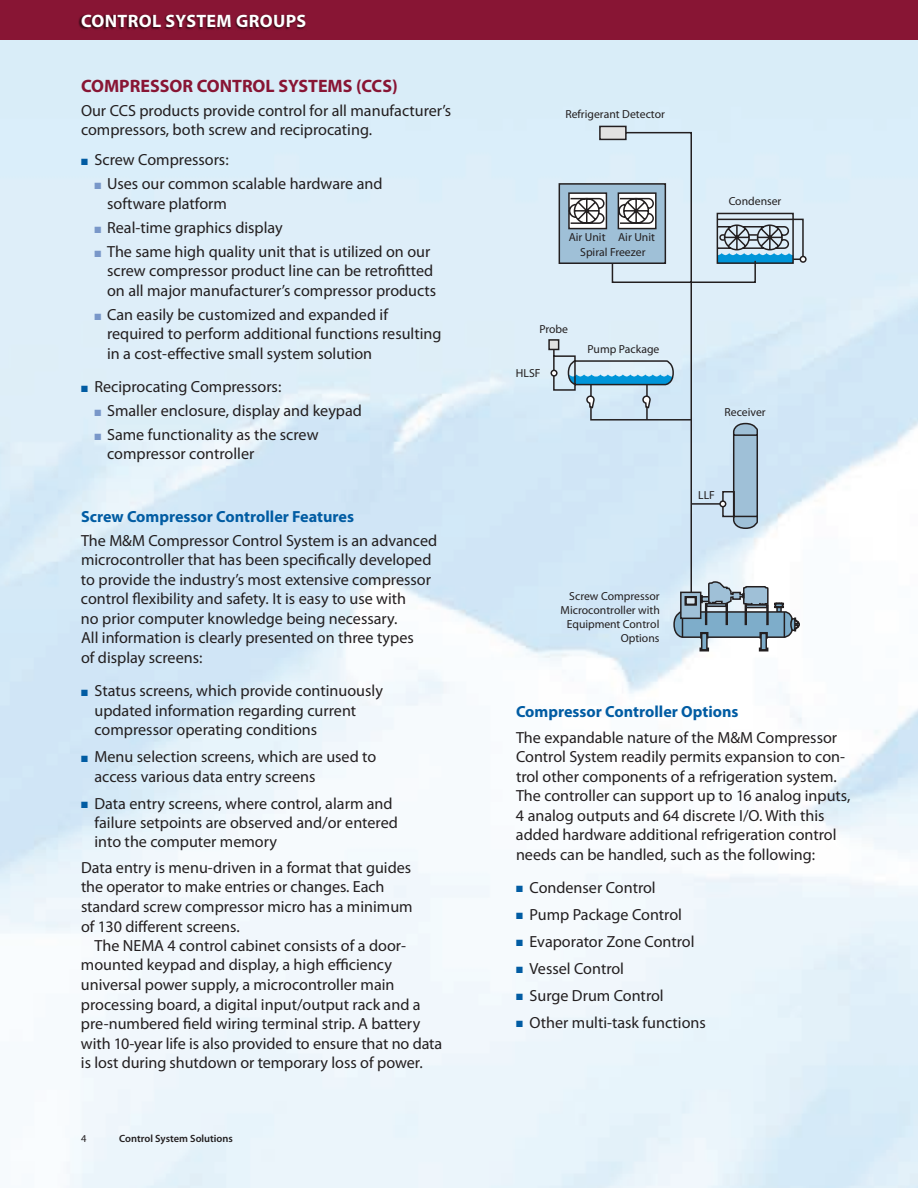
<style>
.page{position:relative;width:918px;height:1188px;background:#fff}
.page>*{position:absolute;margin:0;border:0;box-sizing:border-box;transform-origin:0 0}
.t1{font:700 18px "Myriad Pro";color:#881534}
.t2{font:700 18px "Myriad Pro";letter-spacing:.02em;color:#fff}
.t3{font:16.2px/19.5px "Myriad Pro";color:#231f20}
.t4{font:700 16.2px "Myriad Pro";color:#015ca3}
.t5{font:11.7px/14px "Myriad Pro";color:#231f20;text-align:right}
.t6{font:600 10.5px "Myriad Pro";color:#231f20}
.t7{font:10.5px "Myriad Pro";color:#231f20}
.s1{color:#015ca3}
.s2{color:#7997c9}
</style>
<div class="page">
<div style="left:559px;top:184px;width:106px;height:79px;background:#9fc0d7"></div>
<div style="left:559px;top:183px;width:107px;height:81px;border:2px solid #231f20"></div>
<svg style="left:568px;top:192px;width:30px;height:38px"></svg>
<svg style="left:598px;top:125px;width:206px;height:470px"></svg>
<svg style="left:617px;top:192px;width:189px;height:73px"></svg>
<div style="left:800px;top:256px;width:7px;height:7px;border:2px solid #231f20;border-radius:50%"></div>
<div style="left:549px;top:340px;width:10px;height:9px;background:#e2e2e1"></div>
<div style="left:548px;top:339px;width:11px;height:11px;border:2px solid #231f20"></div>
<svg style="left:551px;top:348px;width:208px;height:182px"></svg>
<div style="left:551px;top:370px;width:7px;height:7px;border:2px solid #231f20;border-radius:50%"></div>
<div style="left:702px;top:633px;width:5px;height:17px;background:#7eadca"></div>
<div style="left:701px;top:633px;width:7px;height:18px;border:2px solid #231f20"></div>
<svg style="left:699px;top:647px;width:11px;height:4px"></svg>
<div style="left:761px;top:633px;width:5px;height:17px;background:#7eadca"></div>
<div style="left:760px;top:633px;width:7px;height:18px;border:2px solid #231f20"></div>
<svg style="left:758px;top:647px;width:11px;height:4px"></svg>
<svg style="left:673px;top:580px;width:128px;height:59px"></svg>
<div style="left:0;top:0;width:918px;height:40px;background:#881534"></div>
<div style="left:78px;top:14px;width:228px;height:16px;background:#000;opacity:.6"></div>
<p class="t2" style="left:81px;top:11px;width:227px">CONTROL SYSTEM GROUPS</p>
<p class="t1" style="left:81px;top:76px;width:318px">COMPRESSOR CONTROL SYSTEMS (CCS)</p>
<p class="t3" style="left:81px;top:101px;width:372px">Our CCS products provide control for all manufacturer’s compressors, both screw and reciprocating.</p>
<p class="t3" style="left:81px;top:151px;width:149px"><span class="s1">■</span> Screw Compressors:</p>
<p class="t3" style="left:107px;top:175px;width:277px;text-indent:-13px"><span class="s2">■</span> Uses our common scalable hardware and software platform</p>
<p class="t3" style="left:94px;top:218px;width:190px"><span class="s2">■</span> Real-time graphics display</p>
<p class="t3" style="left:107px;top:242px;width:331px;text-indent:-13px"><span class="s2">■</span> The same high quality unit that is utilized on our screw compressor product line can be retrofitted on all major manufacturer’s compressor products</p>
<p class="t3" style="left:107px;top:305px;width:336px;text-indent:-13px"><span class="s2">■</span> Can easily be customized and expanded if required to perform additional functions resulting in a cost-effective small system solution</p>
<p class="t3" style="left:81px;top:377px;width:202px"><span class="s1">■</span> Reciprocating Compressors:</p>
<p class="t3" style="left:94px;top:401px;width:269px"><span class="s2">■</span> Smaller enclosure, display and keypad</p>
<p class="t3" style="left:107px;top:425px;width:213px;line-height:19px;text-indent:-13px"><span class="s2">■</span> Same functionality as the screw compressor controller</p>
<p class="t4" style="left:81px;top:507px;width:275px">Screw Compressor Controller Features</p>
<p class="t3" style="left:81px;top:531px;width:358px">The M&amp;M Compressor Control System is an advanced microcontroller that has been specifically developed to provide the industry’s most extensive compressor control flexibility and safety. It is easy to use with<br>no prior computer knowledge being necessary.<br>All information is clearly presented on three types<br>of display screens:</p>
<p class="t3" style="left:94px;top:681px;width:290px;text-indent:-13px"><span class="s1">■</span> Status screens, which provide continuously updated information regarding current compressor operating conditions</p>
<p class="t3" style="left:94px;top:747px;width:283px;text-indent:-13px"><span class="s1">■</span> Menu selection screens, which are used to access various data entry screens</p>
<p class="t3" style="left:94px;top:794px;width:305px;text-indent:-13px"><span class="s1">■</span> Data entry screens, where control, alarm and failure setpoints are observed and/or entered into the computer memory</p>
<p class="t3" style="left:81px;top:858px;width:333px">Data entry is menu-driven in a format that guides the operator to make entries or changes. Each standard screw compressor micro has a minimum of 130 different screens.</p>
<p class="t3" style="left:81px;top:936px;width:363px;text-indent:13px">The NEMA 4 control cabinet consists of a door&shy;mounted keypad and display, a high efficiency universal power supply, a microcontroller main processing board, a digital input/output rack and a pre-numbered field wiring terminal strip. A battery with 10-year life is also provided to ensure that no data is lost during shutdown or temporary loss of power.</p>
<p class="t7" style="left:81px;top:1133px;width:7px">4</p>
<p class="t6" style="left:119px;top:1133px;width:115px">Control System Solutions</p>
<p class="t5" style="left:565px;top:107px;width:101px">Refrigerant Detector</p>
<p class="t5" style="left:569px;top:230px;width:88px">Air Unit Air Unit</p>
<p class="t5" style="left:580px;top:246px;width:67px">Spiral Freezer</p>
<p class="t5" style="left:539px;top:323px;width:30px">Probe</p>
<p class="t5" style="left:516px;top:366px;width:26px">HLSF</p>
<p class="t5" style="left:588px;top:342px;width:73px">Pump Package</p>
<p class="t5" style="left:729px;top:194px;width:54px">Condenser</p>
<p class="t5" style="left:725px;top:405px;width:43px">Receiver</p>
<p class="t5" style="left:698px;top:488px;width:18px">LLF</p>
<p class="t5" style="left:561px;top:590px;width:101px">Screw Compressor<br>Microcontroller with<br>Equipment Control<br>Options</p>
<p class="t4" style="left:516px;top:703px;width:224px">Compressor Controller Options</p>
<p class="t3" style="left:516px;top:728px;width:336px">The expandable nature of the M&amp;M Compressor Control System readily permits expansion to con&shy;trol other components of a refrigeration system.<br>The controller can support up to 16 analog inputs, 4 analog outputs and 64 discrete I/O. With this added hardware additional refrigeration control needs can be handled, such as the following:</p>
<p class="t3" style="left:516px;top:878px;width:141px"><span class="s1">■</span> Condenser Control</p>
<p class="t3" style="left:516px;top:905px;width:168px"><span class="s1">■</span> Pump Package Control</p>
<p class="t3" style="left:516px;top:932px;width:180px"><span class="s1">■</span> Evaporator Zone Control</p>
<p class="t3" style="left:516px;top:959px;width:110px"><span class="s1">■</span> Vessel Control</p>
<p class="t3" style="left:516px;top:986px;width:149px"><span class="s1">■</span> Surge Drum Control</p>
<p class="t3" style="left:516px;top:1013px;width:191px"><span class="s1">■</span> Other multi-task functions</p>
</div>
